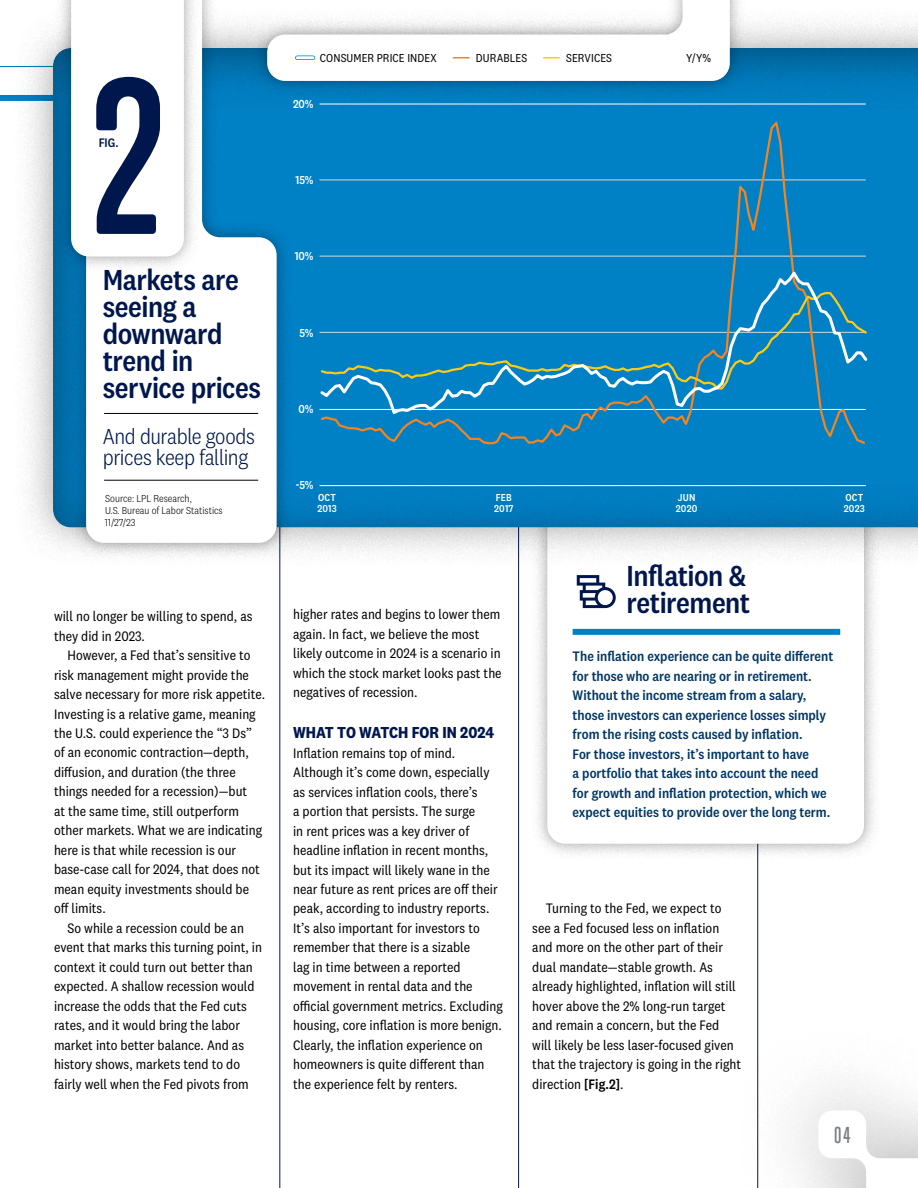
<style>
.page{position:relative;width:918px;height:1188px;background:#fff}
.page>*{position:absolute;margin:0;border:0;box-sizing:border-box;transform-origin:0 0}
.t1{font:700 201.6px "Trump Soft Pro";color:#00174d}
.t2{font:500 30px/27px "National 2 Narrow";letter-spacing:-.015em;color:#00174d}
.t3{font:300 22.5px/21px "National 2 Narrow";letter-spacing:-.015em;color:#00174d}
.t4{font:500 21px "Trump Soft Pro";color:#787b83}
.t5{font:700 16.5px "National 2 Narrow";color:#00174d}
.t6{font:14.25px/19.5px "National 2 Narrow";color:#000}
.t7{font:500 14.25px/19.5px "National 2 Narrow";color:#003665}
.t8{font:500 12.9px "National 2 Narrow";color:#00174d}
.t9{font:12px "National 2 Narrow";letter-spacing:.01em;color:#000}
.t10{font:500 12px "National 2 Narrow";color:#fff}
.t11{font:300 10.5px/12px "National 2 Narrow";color:#000}
.t12{font:500 10.5px/10.5px "National 2 Narrow";letter-spacing:.02em;color:#fff}
.s1{font-weight:500}
</style>
<div class="page">
<hr style="left:0;top:66px;width:60px;height:1px;background:#0080c5">
<div style="left:0;top:95px;width:60px;height:6px;background:#0080c5"></div>
<hr style="left:757px;top:437px;width:1px;height:751px;background:#00174d">
<div style="left:531px;top:464px;width:349px;height:395px;background:#000;opacity:.37"></div>
<div style="left:547px;top:480px;width:317px;height:364px;background:#fff;border-radius:18px"></div>
<hr style="left:280px;top:437px;width:1px;height:751px;background:#00174d">
<hr style="left:518px;top:437px;width:1px;height:751px;background:#00174d">
<div style="left:13px;top:8px;width:905px;height:559px;background:#000;opacity:.37"></div>
<div style="left:52px;top:46px;width:866px;height:482px;background:#000;opacity:.4"></div>
<div style="left:732px;top:1025px;width:186px;height:163px;background:#000;opacity:.37"></div>
<svg style="left:818px;top:1111px;width:100px;height:77px"></svg>
<div style="left:70px;top:0;width:223px;height:559px;background:#000;opacity:.37"></div>
<svg style="left:86px;top:0;width:191px;height:543px"></svg>
<div style="left:55px;top:0;width:145px;height:273px;background:#000;opacity:.37"></div>
<svg style="left:71px;top:0;width:113px;height:257px"></svg>
<hr style="left:104px;top:413px;width:154px;height:1px;background:#000">
<hr style="left:104px;top:480px;width:154px;height:1px;background:#000">
<div style="left:319px;top:118px;width:548px;height:328px;background:#0080c5"></div>
<svg style="left:318px;top:268px;width:552px;height:149px;background:#1186c1"></svg>
<svg style="left:577px;top:575px;width:39px;height:33px"></svg>
<div style="left:573px;top:629px;width:267px;height:6px;background:#0080c5"></div>
<hr style="left:320px;top:104px;width:546px;height:1px;background:#fff">
<hr style="left:320px;top:485px;width:546px;height:1px;background:#fff">
<div style="left:251px;top:0;width:495px;height:97px;background:#000;opacity:.37"></div>
<svg style="left:267px;top:0;width:463px;height:81px"></svg>
<hr style="left:297px;top:56px;width:16px;height:4px;background:#409fd3">
<hr style="left:297px;top:56px;width:16px;height:3px;background:#fff">
<h1 class="t1" style="left:91px;top:35px;width:74px">2</h1>
<p class="t8" style="left:99px;top:135px;width:21px">FIG.</p>
<h2 class="t2" style="left:103px;top:266px;width:160px">Markets are seeing a downward trend in service prices</h2>
<h3 class="t3" style="left:103px;top:425px;width:154px">And durable goods prices keep falling</h3>
<p class="t11" style="left:105px;top:492px;width:119px">Source: LPL Research,<br>U.S. Bureau of Labor Statistics<br>11/27/23</p>
<p class="t6" style="left:54px;top:606px;width:200px">will no longer be willing to spend, as they did in 2023.</p>
<p class="t6" style="left:54px;top:645px;width:213px;text-indent:13px">However, a Fed that’s sensitive to risk management might provide the salve necessary for more risk appetite.<br>Investing is a relative game, meaning the U.S. could experience the “3 Ds” of an economic contraction—depth, diffusion, and duration (the three things needed for a recession)—but<br>at the same time, still outperform other markets. What we are indicating here is that while recession is our base-case call for 2024, that does not mean equity investments should be off limits.</p>
<p class="t6" style="left:54px;top:918px;width:210px;text-indent:13px">So while a recession could be an event that marks this turning point, in context it could turn out better than expected. A shallow recession would increase the odds that the Fed cuts rates, and it would bring the labor market into better balance. And as history shows, markets tend to do fairly well when the Fed pivots from</p>
<p class="t9" style="left:320px;top:51px;width:118px">CONSUMER PRICE INDEX</p>
<p class="t9" style="left:476px;top:51px;width:53px">DURABLES</p>
<p class="t9" style="left:566px;top:51px;width:47px">SERVICES</p>
<p class="t9" style="left:686px;top:51px;width:27px">Y/Y%</p>
<p class="t10" style="left:293px;top:97px;width:22px">20%</p>
<p class="t10" style="left:296px;top:173px;width:19px">15%</p>
<p class="t10" style="left:295px;top:249px;width:20px">10%</p>
<p class="t10" style="left:299px;top:326px;width:16px">5%</p>
<p class="t10" style="left:299px;top:402px;width:16px">0%</p>
<p class="t10" style="left:296px;top:478px;width:19px">-5%</p>
<p class="t12" style="left:317px;top:493px;width:21px">OCT<br>2013</p>
<p class="t12" style="left:494px;top:493px;width:21px">FEB<br>2017</p>
<p class="t12" style="left:676px;top:493px;width:23px">JUN<br>2020</p>
<p class="t12" style="left:844px;top:493px;width:23px">OCT<br>2023</p>
<p class="t6" style="left:293px;top:605px;width:210px">higher rates and begins to lower them again. In fact, we believe the most likely outcome in 2024 is a scenario in which the stock market looks past the negatives of recession.</p>
<p class="t5" style="left:293px;top:723px;width:203px">WHAT TO WATCH FOR IN 2024</p>
<p class="t6" style="left:293px;top:743px;width:211px">Inflation remains top of mind.<br>Although it’s come down, especially as services inflation cools, there’s<br>a portion that persists. The surge<br>in rent prices was a key driver of headline inflation in recent months, but its impact will likely wane in the near future as rent prices are off their peak, according to industry reports.<br>It’s also important for investors to remember that there is a sizable<br>lag in time between a reported movement in rental data and the official government metrics. Excluding housing, core inflation is more benign.<br>Clearly, the inflation experience on homeowners is quite different than the experience felt by renters.</p>
<h2 class="t2" style="left:627px;top:562px;width:125px">Inflation &amp; retirement</h2>
<p class="t7" style="left:573px;top:647px;width:262px">The inflation experience can be quite different for those who are nearing or in retirement.<br>Without the income stream from a salary, those investors can experience losses simply from the rising costs caused by inflation.<br>For those investors, it’s important to have<br>a portfolio that takes into account the need for growth and inflation protection, which we expect equities to provide over the long term.</p>
<p class="t6" style="left:532px;top:899px;width:210px;text-indent:13px">Turning to the Fed, we expect to see a Fed focused less on inflation and more on the other part of their dual mandate—stable growth. As already highlighted, inflation will still hover above the 2% long-run target and remain a concern, but the Fed will likely be less laser-focused given that the trajectory is going in the right direction <span class="s1">[Fig.2]</span>.</p>
<h3 class="t4" style="left:834px;top:1122px;width:18px">04</h3>
</div>
